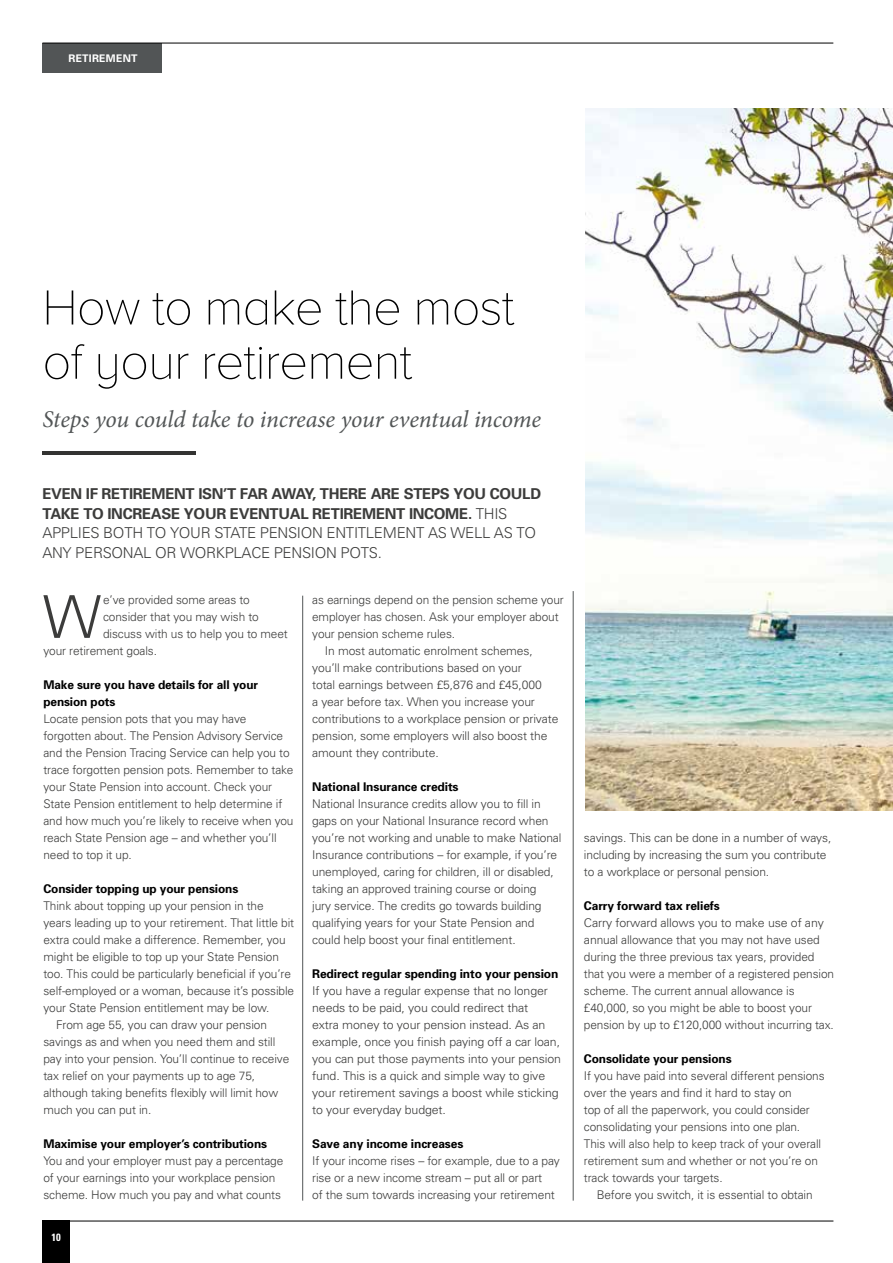
<style>
.page{position:relative;width:893px;height:1263px;background:#fff}
.page>*{position:absolute;margin:0;border:0;box-sizing:border-box;transform-origin:0 0}
.t1{font:300 59.1px "Univers";color:#3c3c3b}
.t2{font:100 51px/54.2px "Proxima Nova A";letter-spacing:-.02em;color:#000}
.t3{font:italic 24px "Minion Pro";letter-spacing:-.005em;color:#525556}
.t4{font:700 15px/19.5px "Univers";letter-spacing:-.02em;color:#3c3c3b}
.t5{font:300 12px/17px "Univers";letter-spacing:-.01em;color:#3c3c3b}
.t6{font:700 12px/17px "Univers";letter-spacing:-.01em;color:#000}
.t7{font:700 10.5px "Univers";letter-spacing:.02em;color:#fff}
.t8{font:700 condensed 10.5px "Univers";color:#fff}
.s1{font-weight:300}
</style>
<div class="page">
<hr style="left:43px;top:1221px;width:790px;height:1px;background:#000">
<div style="left:42px;top:1220px;width:28px;height:43px;background:#000"></div>
<div style="left:42px;top:43px;width:120px;height:29px;background:#525556"></div>
<img style="left:586px;top:109px;width:307px;height:702px">
<hr style="left:42px;top:43px;width:791px;height:1px;background:#000">
<hr style="left:42px;top:451px;width:153px;height:4px;background:#333332">
<hr style="left:302px;top:596px;width:1px;height:604px;background:#525556">
<hr style="left:573px;top:591px;width:1px;height:609px;background:#525556">
<p class="t7" style="left:68px;top:52px;width:70px">RETIREMENT</p>
<h2 class="t2" style="left:42px;top:280px;width:474px">How to make the most of your retirement</h2>
<h3 class="t3" style="left:42px;top:403px;width:500px">Steps you could take to increase your eventual income</h3>
<p class="t4" style="left:42px;top:484px;width:500px">EVEN IF RETIREMENT ISN’T FAR AWAY, THERE ARE STEPS YOU COULD TAKE TO INCREASE YOUR EVENTUAL RETIREMENT INCOME. <span class="s1">THIS APPLIES BOTH TO YOUR STATE PENSION ENTITLEMENT AS WELL AS TO ANY PERSONAL OR WORKPLACE PENSION POTS.</span></p>
<h1 class="t1" style="left:43px;top:581px;width:60px">W</h1>
<p class="t5" style="left:103px;top:591px;width:148px">e’ve provided some areas to</p>
<p class="t5" style="left:103px;top:608px;width:157px">consider that you may wish to</p>
<p class="t5" style="left:103px;top:625px;width:186px">discuss with us to help you to meet</p>
<p class="t5" style="left:43px;top:642px;width:115px">your retirement goals.</p>
<p class="t6" style="left:43px;top:676px;width:216px">Make sure you have details for all your pension pots</p>
<p class="t5" style="left:43px;top:710px;width:252px">Locate pension pots that you may have forgotten about. The Pension Advisory Service and the Pension Tracing Service can help you to trace forgotten pension pots. Remember to take your State Pension into account. Check your State Pension entitlement to help determine if and how much you’re likely to receive when you reach State Pension age – and whether you’ll need to top it up.</p>
<p class="t6" style="left:43px;top:880px;width:196px">Consider topping up your pensions</p>
<p class="t5" style="left:43px;top:897px;width:222px">Think about topping up your pension in the</p>
<p class="t5" style="left:43px;top:914px;width:252px">years leading up to your retirement. That little bit</p>
<p class="t5" style="left:43px;top:931px;width:244px">extra could make a difference. Remember, you</p>
<p class="t5" style="left:43px;top:948px;width:237px">might be eligible to top up your State Pension</p>
<p class="t5" style="left:43px;top:965px;width:249px">too. This could be particularly beneficial if you’re</p>
<p class="t5" style="left:43px;top:982px;width:252px">self-employed or a woman, because it’s possible</p>
<p class="t5" style="left:43px;top:999px;width:228px">your State Pension entitlement may be low.</p>
<p class="t5" style="left:56px;top:1016px;width:212px">From age 55, you can draw your pension</p>
<p class="t5" style="left:43px;top:1033px;width:234px">savings as and when you need them and still</p>
<p class="t5" style="left:43px;top:1050px;width:247px">pay into your pension. You’ll continue to receive</p>
<p class="t5" style="left:43px;top:1067px;width:213px">tax relief on your payments up to age 75,</p>
<p class="t5" style="left:43px;top:1084px;width:236px">although taking benefits flexibly will limit how</p>
<p class="t5" style="left:43px;top:1101px;width:110px">much you can put in.</p>
<p class="t6" style="left:43px;top:1135px;width:225px">Maximise your employer’s contributions</p>
<p class="t5" style="left:43px;top:1152px;width:241px">You and your employer must pay a percentage of your earnings into your workplace pension scheme. How much you pay and what counts</p>
<p class="t8" style="left:51px;top:1230px;width:11px">10</p>
<p class="t5" style="left:312px;top:591px;width:253px">as earnings depend on the pension scheme your</p>
<p class="t5" style="left:312px;top:608px;width:248px">employer has chosen. Ask your employer about</p>
<p class="t5" style="left:312px;top:625px;width:144px">your pension scheme rules.</p>
<p class="t5" style="left:325px;top:642px;width:209px">In most automatic enrolment schemes,</p>
<p class="t5" style="left:312px;top:659px;width:211px">you’ll make contributions based on your</p>
<p class="t5" style="left:312px;top:676px;width:231px">total earnings between £5,876 and £45,000</p>
<p class="t5" style="left:312px;top:693px;width:224px">a year before tax. When you increase your</p>
<p class="t5" style="left:312px;top:710px;width:248px">contributions to a workplace pension or private</p>
<p class="t5" style="left:312px;top:727px;width:237px">pension, some employers will also boost the</p>
<p class="t5" style="left:312px;top:744px;width:128px">amount they contribute.</p>
<p class="t6" style="left:312px;top:778px;width:148px">National Insurance credits</p>
<p class="t5" style="left:312px;top:795px;width:251px">National Insurance credits allow you to fill in gaps on your National Insurance record when you’re not working and unable to make National Insurance contributions – for example, if you’re unemployed, caring for children, ill or disabled, taking an approved training course or doing<br>jury service. The credits go towards building qualifying years for your State Pension and could help boost your final entitlement.</p>
<p class="t6" style="left:312px;top:965px;width:248px">Redirect regular spending into your pension</p>
<p class="t5" style="left:312px;top:982px;width:250px">If you have a regular expense that no longer needs to be paid, you could redirect that<br>extra money to your pension instead. As an example, once you finish paying off a car loan, you can put those payments into your pension fund. This is a quick and simple way to give your retirement savings a boost while sticking to your everyday budget.</p>
<p class="t6" style="left:312px;top:1135px;width:153px">Save any income increases</p>
<p class="t5" style="left:312px;top:1152px;width:249px">If your income rises – for example, due to a pay rise or a new income stream – put all or part<br>of the sum towards increasing your retirement</p>
<p class="t5" style="left:584px;top:829px;width:249px">savings. This can be done in a number of ways, including by increasing the sum you contribute to a workplace or personal pension.</p>
<p class="t6" style="left:584px;top:897px;width:137px">Carry forward tax reliefs</p>
<p class="t5" style="left:584px;top:914px;width:252px">Carry forward allows you to make use of any annual allowance that you may not have used during the three previous tax years, provided that you were a member of a registered pension scheme. The current annual allowance is £40,000, so you might be able to boost your pension by up to £120,000 without incurring tax.</p>
<p class="t6" style="left:584px;top:1050px;width:149px">Consolidate your pensions</p>
<p class="t5" style="left:584px;top:1067px;width:242px">If you have paid into several different pensions over the years and find it hard to stay on<br>top of all the paperwork, you could consider consolidating your pensions into one plan.<br>This will also help to keep track of your overall retirement sum and whether or not you’re on track towards your targets.</p>
<p class="t5" style="left:597px;top:1186px;width:218px">Before you switch, it is essential to obtain</p>
</div>
